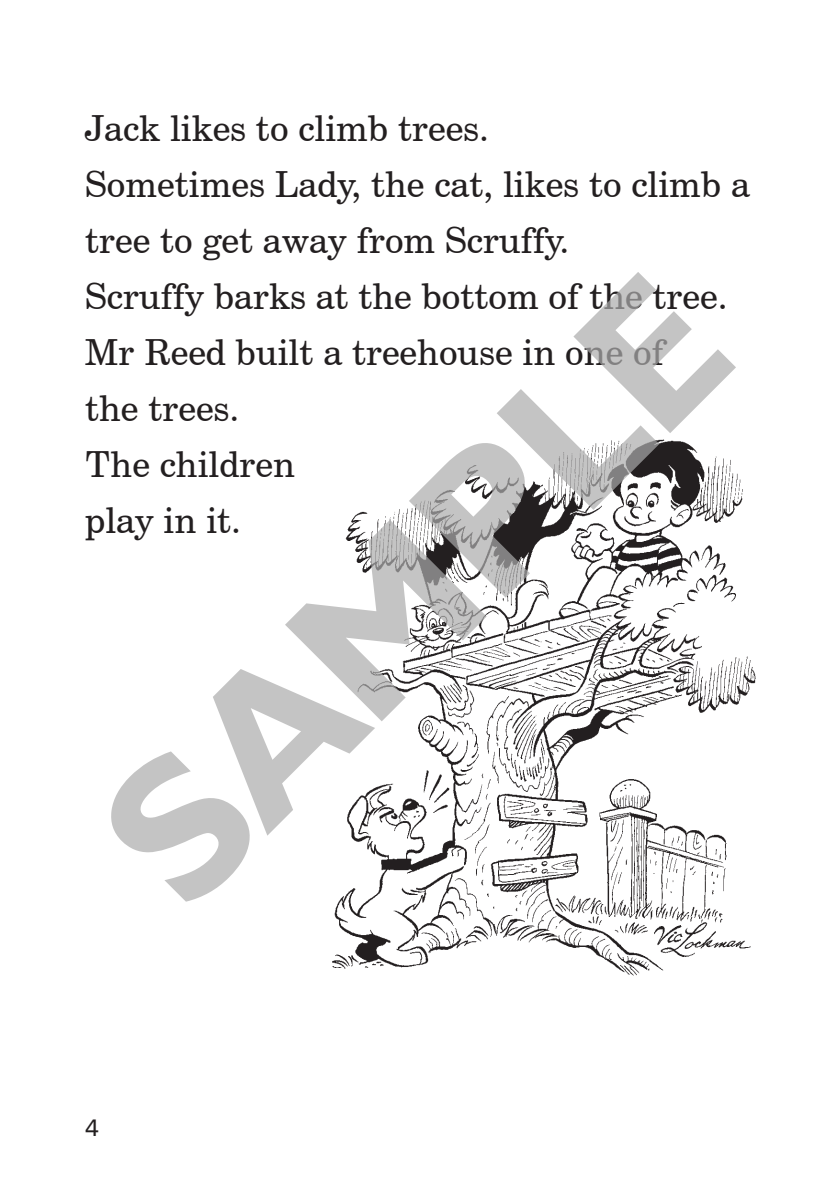
<style>
.page{position:relative;width:840px;height:1191px;background:#fff}
.page>*{position:absolute;margin:0;border:0;box-sizing:border-box;transform-origin:0 0}
.t1{font:700 200px "Humanst 521 BT";color:rgb(171 171 171/.7)}
.text{font:36px/56px "Century Schoolbook BT";color:#231f20}
.t2{font:24px "Humanist 777 BT Roman B";color:#231f20}
</style>
<div class="page">
<img style="left:332px;top:439px;width:422px;height:536px">
<p class="text" style="left:85px;top:100px;width:666px">Jack likes to climb trees.<br>Sometimes Lady, the cat, likes to climb a tree to get away from Scruffy.<br>Scruffy barks at the bottom of the tree.<br>Mr Reed built a treehouse in one of<br>the trees.<br>The children<br>play in it.</p>
<h1 class="t1" style="left:49px;top:781px;width:787px;rotate:-45deg">SAMPLE</h1>
<p class="t2" style="left:85px;top:1112px;width:15px">4</p>
</div>
